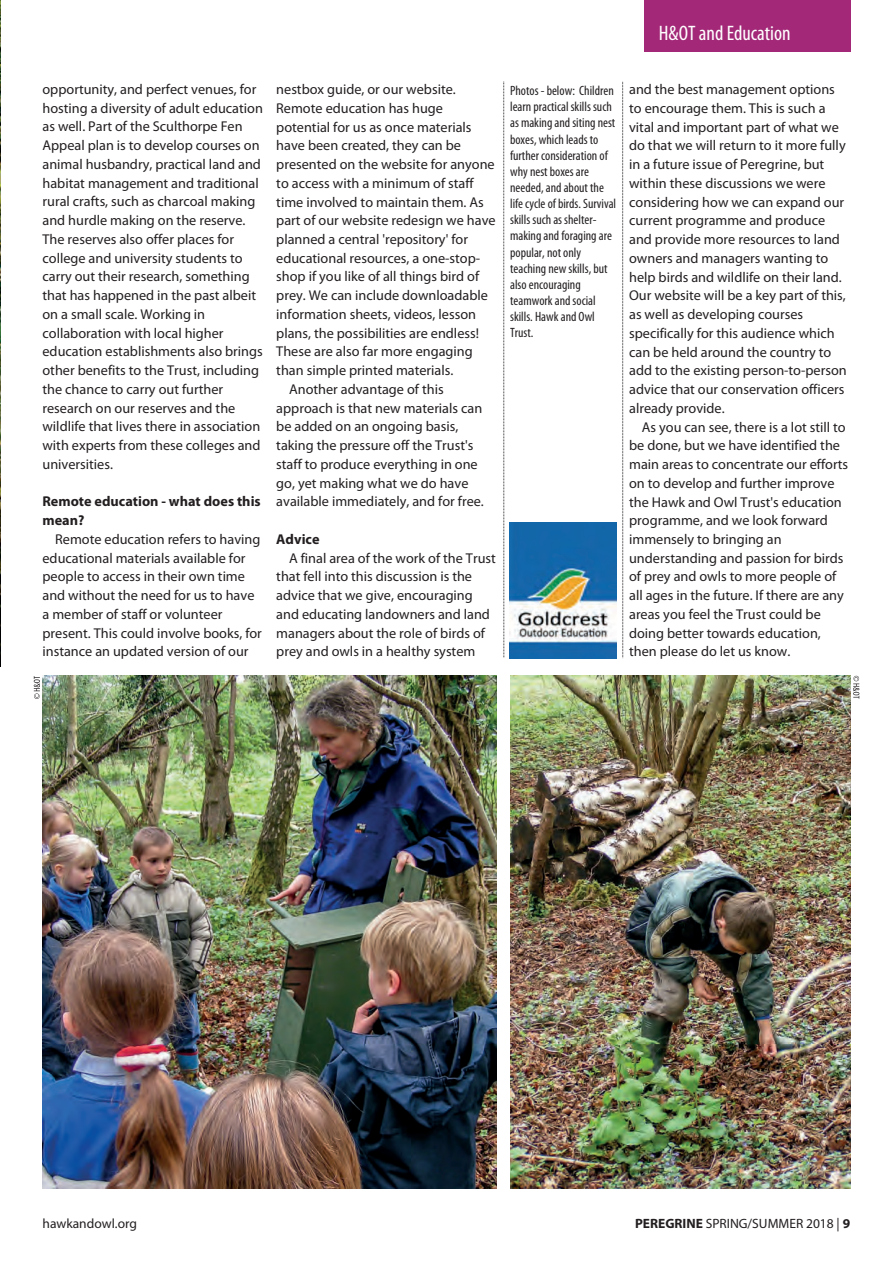
<style>
.page{position:relative;width:893px;height:1263px;background:#fff}
.page>*{position:absolute;margin:0;border:0;box-sizing:border-box;transform-origin:0 0}
.t1{font:condensed 21px "Myriad Pro";color:#fff}
.t2{font:14.25px/18.8px "Myriad Pro";color:#231f20}
.t3{font:700 14.25px/18.8px "Myriad Pro";color:#231f20}
.t4{font:condensed 13.5px/16.2px "Myriad Pro";color:#231f20}
.t5{font:13.5px "Myriad Pro";color:#231f20}
.s1{font-weight:700}
</style>
<div class="page">
<img style="left:0;top:0;width:1px;height:667px">
<svg style="left:503px;top:82px;width:1px;height:576px"></svg>
<svg style="left:622px;top:82px;width:1px;height:576px"></svg>
<div style="left:644px;top:0;width:206px;height:51px;background:#a32978"></div>
<img style="left:510px;top:523px;width:106px;height:135px">
<img style="left:43px;top:675px;width:453px;height:513px">
<img style="left:510px;top:675px;width:340px;height:513px">
<svg style="left:853px;top:676px;width:6px;height:23px"></svg>
<svg style="left:34px;top:676px;width:6px;height:23px"></svg>
<h1 class="t1" style="left:659px;top:25px;width:133px">H&amp;OT and Education</h1>
<p class="t2" style="left:43px;top:81px;width:222px">opportunity, and perfect venues, for hosting a diversity of adult education as well. Part of the Sculthorpe Fen Appeal plan is to develop courses on animal husbandry, practical land and habitat management and traditional rural crafts, such as charcoal making and hurdle making on the reserve.<br>The reserves also offer places for college and university students to carry out their research, something that has happened in the past albeit on a small scale. Working in collaboration with local higher education establishments also brings other benefits to the Trust, including the chance to carry out further research on our reserves and the wildlife that lives there in association with experts from these colleges and universities.</p>
<p class="t3" style="left:43px;top:492px;width:220px">Remote education - what does this mean?</p>
<p class="t2" style="left:43px;top:531px;width:221px;text-indent:13px">Remote education refers to having educational materials available for people to access in their own time and without the need for us to have a member of staff or volunteer present. This could involve books, for instance an updated version of our</p>
<p class="t2" style="left:276px;top:81px;width:181px">nestbox guide, or our website.</p>
<p class="t2" style="left:276px;top:100px;width:168px">Remote education has huge</p>
<p class="t2" style="left:276px;top:118px;width:197px">potential for us as once materials</p>
<p class="t2" style="left:276px;top:137px;width:186px">have been created, they can be</p>
<p class="t2" style="left:276px;top:156px;width:220px">presented on the website for anyone</p>
<p class="t2" style="left:276px;top:175px;width:199px">to access with a minimum of staff</p>
<p class="t2" style="left:276px;top:193px;width:209px">time involved to maintain them. As</p>
<p class="t2" style="left:276px;top:212px;width:221px">part of our website redesign we have</p>
<p class="t2" style="left:276px;top:231px;width:193px">planned a central 'repository' for</p>
<p class="t2" style="left:276px;top:249px;width:205px">educational resources, a one-stop-</p>
<p class="t2" style="left:276px;top:268px;width:204px">shop if you like of all things bird of</p>
<p class="t2" style="left:276px;top:287px;width:213px">prey. We can include downloadable</p>
<p class="t2" style="left:276px;top:306px;width:201px">information sheets, videos, lesson</p>
<p class="t2" style="left:276px;top:324px;width:204px">plans, the possibilities are endless!</p>
<p class="t2" style="left:276px;top:343px;width:198px">These are also far more engaging</p>
<p class="t2" style="left:276px;top:362px;width:179px">than simple printed materials.</p>
<p class="t2" style="left:289px;top:381px;width:156px">Another advantage of this</p>
<p class="t2" style="left:276px;top:399px;width:208px">approach is that new materials can</p>
<p class="t2" style="left:276px;top:418px;width:183px">be added on an ongoing basis,</p>
<p class="t2" style="left:276px;top:437px;width:199px">taking the pressure off the Trust's</p>
<p class="t2" style="left:276px;top:456px;width:203px">staff to produce everything in one</p>
<p class="t2" style="left:276px;top:474px;width:194px">go, yet making what we do have</p>
<p class="t2" style="left:276px;top:493px;width:209px">available immediately, and for free.</p>
<p class="t3" style="left:276px;top:530px;width:45px">Advice</p>
<p class="t2" style="left:276px;top:549px;width:221px;text-indent:13px">A final area of the work of the Trust that fell into this discussion is the advice that we give, encouraging and educating landowners and land managers about the role of birds of prey and owls in a healthy system</p>
<p class="t4" style="left:510px;top:83px;width:108px">Photos - below: Children learn practical skills such as making and siting nest boxes, which leads to further consideration of why nest boxes are needed, and about the life cycle of birds. Survival skills such as shelter&shy;making and foraging are popular, not only teaching new skills, but also encouraging teamwork and social skills. Hawk and Owl<br>Trust.</p>
<p class="t2" style="left:629px;top:81px;width:219px">and the best management options to encourage them. This is such a vital and important part of what we do that we will return to it more fully in a future issue of Peregrine, but within these discussions we were considering how we can expand our current programme and produce and provide more resources to land owners and managers wanting to help birds and wildlife on their land.<br>Our website will be a key part of this, as well as developing courses specifically for this audience which can be held around the country to add to the existing person-to-person advice that our conservation officers already provide.</p>
<p class="t2" style="left:629px;top:418px;width:220px;text-indent:13px">As you can see, there is a lot still to be done, but we have identified the main areas to concentrate our efforts on to develop and further improve the Hawk and Owl Trust's education programme, and we look forward immensely to bringing an understanding and passion for birds of prey and owls to more people of all ages in the future. If there are any areas you feel the Trust could be doing better towards education, then please do let us know.</p>
<p class="t5" style="left:43px;top:1218px;width:96px">hawkandowl.org</p>
<p class="t5" style="left:635px;top:1218px;width:217px"><span class="s1">PEREGRINE</span> SPRING/SUMMER 2018 | <span class="s1">9</span></p>
</div>
